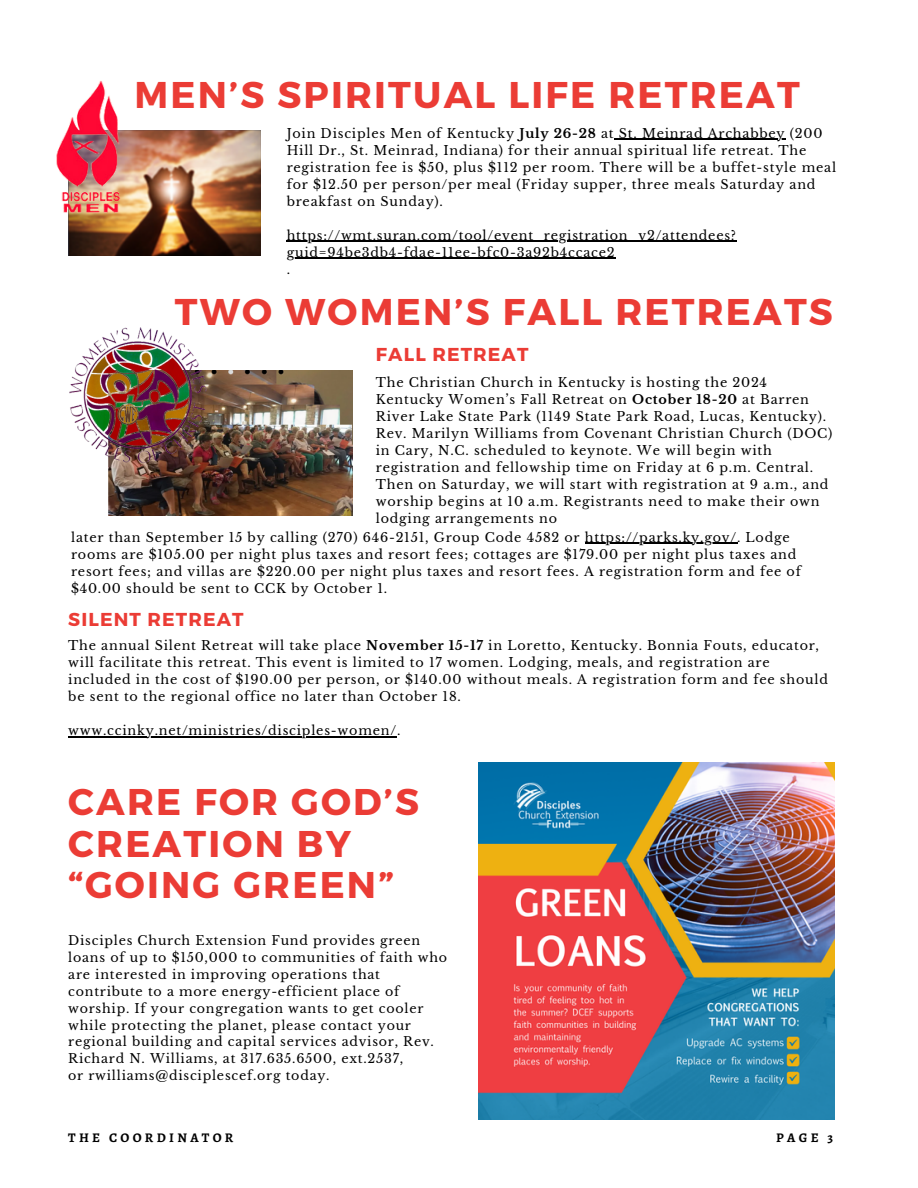
<style>
.page{position:relative;width:918px;height:1188px;background:#fff}
.page>*{position:absolute;margin:0;border:0;box-sizing:border-box;transform-origin:0 0}
.t1{font:700 37.2px/41.7px "Montserrat";letter-spacing:.06em;color:#eb3c35}
.t2{font:700 18.75px "Montserrat";letter-spacing:.06em;color:#eb3c35}
.t3{font:700 13.2px "Alegreya";letter-spacing:.25em;color:#000}
.t4{font:12.75px/17px "Libre Baskerville";letter-spacing:.06em;color:#000}
.t5{font:12.6px/17px "Libre Baskerville";letter-spacing:.06em;color:#000}
.s1{font-weight:700}
</style>
<div class="page">
<img style="left:171px;top:130px;width:90px;height:125px">
<img style="left:56px;top:80px;width:115px;height:176px">
<hr style="left:614px;top:139px;width:172px;height:1px;background:#000">
<hr style="left:287px;top:241px;width:450px;height:1px;background:#000">
<hr style="left:287px;top:258px;width:328px;height:1px;background:#000">
<img style="left:109px;top:371px;width:244px;height:145px">
<img style="left:69px;top:327px;width:138px;height:140px">
<hr style="left:68px;top:736px;width:329px;height:1px;background:#000">
<hr style="left:585px;top:543px;width:152px;height:1px;background:#000">
<img style="left:478px;top:763px;width:357px;height:356px">
<p class="t1" style="left:134px;top:72px;width:667px">MEN’S SPIRITUAL LIFE RETREAT</p>
<p class="t4" style="left:287px;top:125px;width:537px">Join Disciples Men of Kentucky <span class="s1">July 26-28</span> at St. Meinrad Archabbey (200</p>
<h1 class="t4" style="left:287px;top:142px;width:551px">Hill Dr., St. Meinrad, Indiana) for their annual spiritual life retreat. The registration fee is $50, plus $112 per room. There will be a buffet-style meal for $12.50 per person/per meal (Friday supper, three meals Saturday and breakfast on Sunday).</h1>
<p class="t4" style="left:287px;top:227px;width:451px">https://wmt.suran.com/tool/event_registration_v2/attendees?</p>
<h2 class="t4" style="left:287px;top:244px;width:330px">guid=94be3db4-fdae-11ee-bfc0-3a92b4ccace2 .</h2>
<p class="t1" style="left:175px;top:289px;width:660px">TWO WOMEN’S FALL RETREATS</p>
<p class="t2" style="left:376px;top:342px;width:154px">FALL RETREAT</p>
<h2 class="t4" style="left:376px;top:374px;width:458px">The Christian Church in Kentucky is hosting the 2024<br>Kentucky Women’s Fall Retreat on <span class="s1">October 18-20</span> at Barren River Lake State Park (1149 State Park Road, Lucas, Kentucky).<br>Rev. Marilyn Williams from Covenant Christian Church (DOC) in Cary, N.C. scheduled to keynote. We will begin with registration and fellowship time on Friday at 6 p.m. Central.<br>Then on Saturday, we will start with registration at 9 a.m., and worship begins at 10 a.m. Registrants need to make their own lodging arrangements no</h2>
<h3 class="t4" style="left:71px;top:529px;width:720px">later than September 15 by calling (270) 646-2151, Group Code 4582 or https://parks.ky.gov/. Lodge</h3>
<h3 class="t4" style="left:71px;top:546px;width:731px">rooms are $105.00 per night plus taxes and resort fees; cottages are $179.00 per night plus taxes and resort fees; and villas are $220.00 per night plus taxes and resort fees. A registration form and fee of $40.00 should be sent to CCK by October 1.</h3>
<h1 class="t2" style="left:68px;top:607px;width:177px">SILENT RETREAT</h1>
<p class="t4" style="left:68px;top:637px;width:761px">The annual Silent Retreat will take place <span class="s1">November 15-17</span> in Loretto, Kentucky. Bonnia Fouts, educator, will facilitate this retreat. This event is limited to 17 women. Lodging, meals, and registration are included in the cost of $190.00 per person, or $140.00 without meals. A registration form and fee should be sent to the regional office no later than October 18.</p>
<p class="t4" style="left:68px;top:722px;width:334px">www.ccinky.net/ministries/disciples-women/.</p>
<h1 class="t1" style="left:68px;top:779px;width:352px">CARE FOR GOD’S<br>CREATION BY “GOING GREEN”</h1>
<p class="t5" style="left:68px;top:932px;width:381px">Disciples Church Extension Fund provides green loans of up to $150,000 to communities of faith who are interested in improving operations that contribute to a more energy-efficient place of worship. If your congregation wants to get cooler while protecting the planet, please contact your regional building and capital services advisor, Rev.<br>Richard N. Williams, at 317.635.6500, ext.2537,<br>or rwilliams@disciplescef.org today.</p>
<h1 class="t3" style="left:68px;top:1129px;width:167px">THE COORDINATOR</h1>
<p class="t3" style="left:776px;top:1129px;width:58px">PAGE 3</p>
</div>
